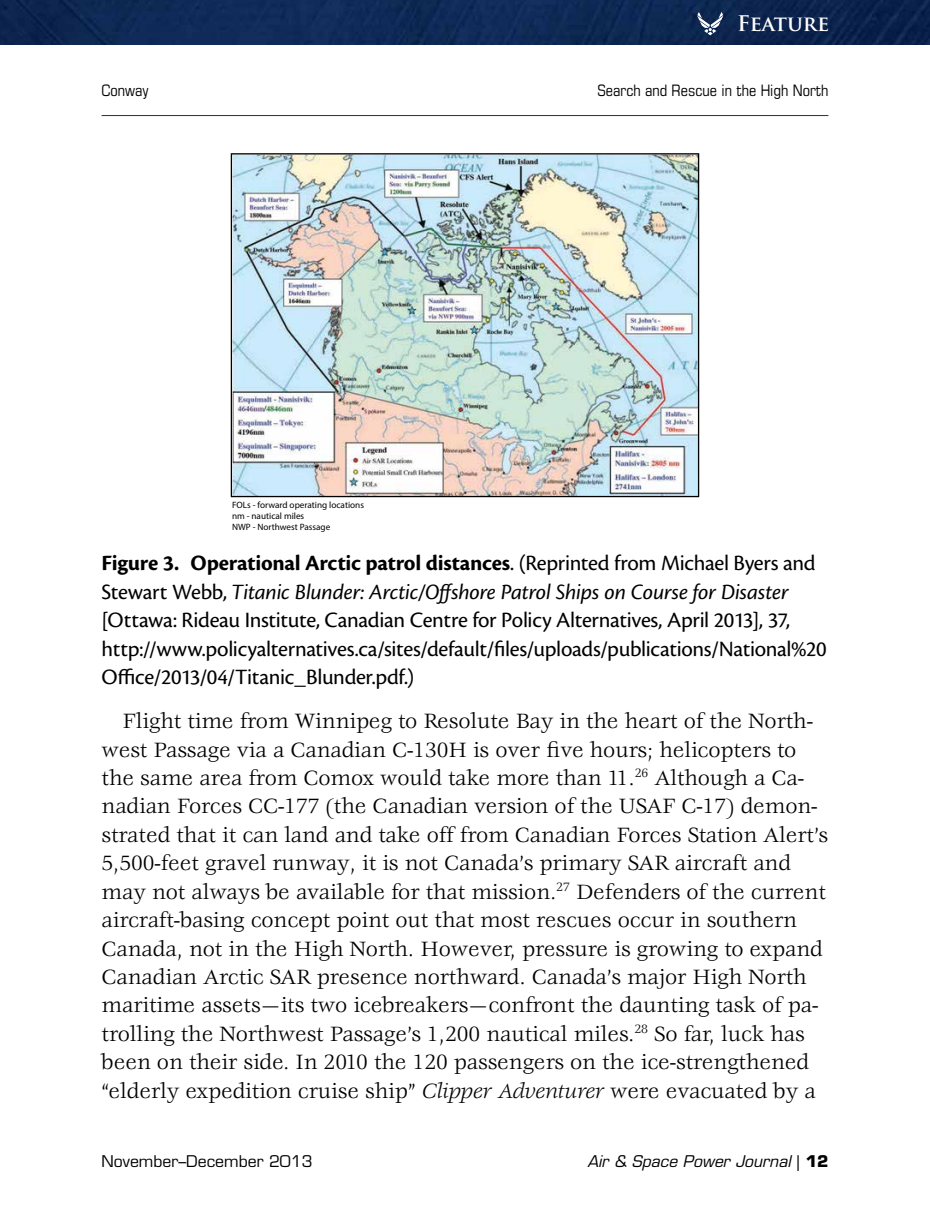
<style>
.page{position:relative;width:930px;height:1229px;background:#fff}
.page>*{position:absolute;margin:0;border:0;box-sizing:border-box;transform-origin:0 0}
.t1{font:22.75px/28.3px "Veljovic Std";letter-spacing:-.005em;color:#000}
.t2{font:22.75px/28.3px "Cronos Pro";letter-spacing:-.015em;color:#000}
.t3{font:700 21px "Trajan Pro";letter-spacing:-.01em;color:#fff}
.t4{font:condensed 15.75px "Eurostile LT Std";color:#000}
.t5{font:italic 15.75px "Eurostile LT Std";color:#000}
.t6{font:15.75px "Eurostile LT Std";color:#000}
.t7{font:9.1px/11px "Myriad Pro";color:#000}
.s1{font-weight:700}
.s2{font-style:italic}
.s3{font-style:normal}
.s4{font-weight:700;font-style:normal}
</style>
<div class="page">
<img style="left:0;top:0;width:929px;height:45px">
<hr style="left:102px;top:115px;width:726px;height:1px;background:#16325c">
<svg style="left:696px;top:12px;width:27px;height:23px"></svg>
<img style="left:233px;top:155px;width:464px;height:340px">
<div style="left:231px;top:153px;width:468px;height:344px;border:1px solid #000"></div>
<p class="t3" style="left:737px;top:10px;width:93px">Feature</p>
<p class="t4" style="left:102px;top:81px;width:48px">Conway</p>
<p class="t4" style="left:597px;top:81px;width:232px">Search and Rescue in the High North</p>
<p class="t7" style="left:232px;top:499px;width:133px">FOLs - forward operating locations nm - nautical miles<br>NWP - Northwest Passage</p>
<p class="t2" style="left:101px;top:549px;width:726px"><span class="s1">Figure 3. Operational Arctic patrol distances</span>. (Reprinted from Michael Byers and Stewart Webb, <span class="s2">Titanic Blunder: Arctic/Offshore Patrol Ships on Course for Disaster </span>[Ottawa: Rideau Institute, Canadian Centre for Policy Alternatives, April 2013], 37, http://www.policyalternatives.ca/sites/default/files/uploads/publications/National%20<br>Office/2013/04/Titanic_Blunder.pdf.)</p>
<p class="t1" style="left:101px;top:708px;width:728px;text-indent:21px">Flight time from Winnipeg to Resolute Bay in the heart of the North&shy;west Passage via a Canadian C-130H is over five hours; helicopters to the same area from Comox would take more than 11.<sup>26</sup> Although a Ca&shy;nadian Forces CC-177 (the Canadian version of the USAF C-17) demon&shy;strated that it can land and take off from Canadian Forces Station Alert’s 5,500-feet gravel runway, it is not Canada’s primary SAR aircraft and may not always be available for that mission.<sup>27</sup> Defenders of the current aircraft-basing concept point out that most rescues occur in southern Canada, not in the High North. However, pressure is growing to expand Canadian Arctic SAR presence northward. Canada’s major High North maritime assets—its two icebreakers—confront the daunting task of pa&shy;trolling the Northwest Passage’s 1,200 nautical miles.<sup>28</sup> So far, luck has been on their side. In 2010 the 120 passengers on the ice-strengthened “elderly expedition cruise ship” <span class="s2">Clipper Adventurer</span> were evacuated by a</p>
<p class="t6" style="left:102px;top:1152px;width:212px">November–December 2013</p>
<p class="t5" style="left:587px;top:1152px;width:242px">Air &amp; Space Power Journal <span class="s3">|</span> <span class="s4">12</span></p>
</div>
